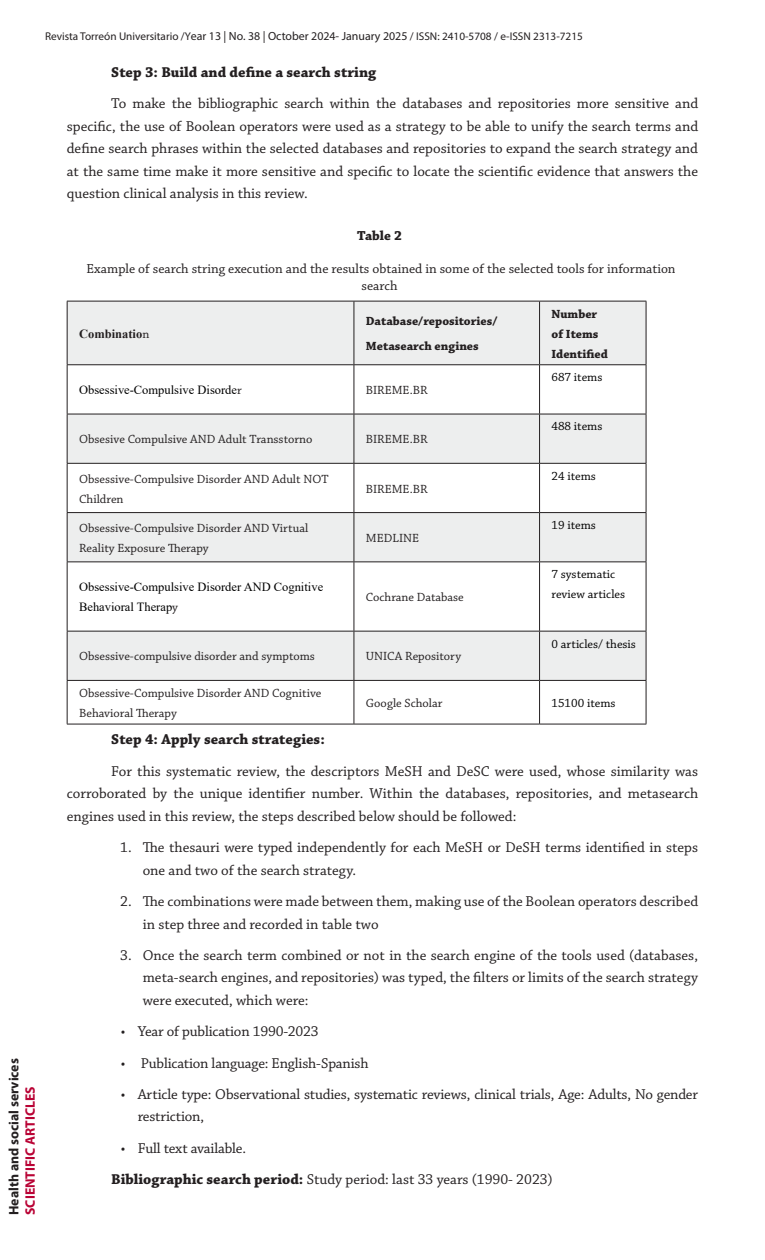
<style>
.page{position:relative;width:765px;height:1260px;background:#fff}
.page>*{position:absolute;margin:0;border:0;box-sizing:border-box;transform-origin:0 0}
.Parrafo_chaparral{font:15px/22.5px "Chaparral Pro";color:#231f20;text-align:justify}
.Parrafo_chaparral-2{font:700 15px "Chaparral Pro";color:#231f20}
.PieTbls{font:13.75px/16.2px "Chaparral Pro";color:#231f20;text-align:center}
.t1{font:700 13.75px "Myriad Pro";color:#231f20}
.t2{font:700 13.75px "Myriad Pro";color:#b90335}
.PieTbls-2{font:700 13.75px "Chaparral Pro";color:#231f20}
.TablasTexto{font:12.5px/20px "Chaparral Pro";color:#231f20}
.TablasTexto-2{font:12.5px/20px "Times New Roman";color:#000}
.TablasTexto-3{font:12.5px/20px "Chaparral Pro";color:#000}
.TablasTexto-4{font:700 12.5px/20px "Chaparral Pro";color:#231f20}
.TablasTexto-5{font:700 12.5px "Times New Roman";color:#231f20}
.EncPagIzq{font:11.25px "Myriad Pro";color:#231f20}
.s1{font-size:11.88px}
.s2{font-family:"Chaparral Pro";font-weight:400}
.s3{font-family:"Chaparral Pro";color:#231f20}
.s4{font-weight:700}
</style>
<div class="page">
<svg style="left:68px;top:302px;width:578px;height:378px;fill:#edeeee"></svg>
<hr style="left:67px;top:301px;width:287px;height:1px;background:#231f20">
<hr style="left:67px;top:301px;width:1px;height:63px;background:#231f20">
<hr style="left:354px;top:301px;width:186px;height:1px;background:#231f20">
<hr style="left:354px;top:301px;width:1px;height:63px;background:#231f20">
<hr style="left:540px;top:301px;width:106px;height:1px;background:#231f20">
<hr style="left:539px;top:301px;width:1px;height:63px;background:#231f20">
<hr style="left:646px;top:301px;width:1px;height:63px;background:#231f20">
<hr style="left:67px;top:364px;width:287px;height:1px;background:#231f20">
<hr style="left:67px;top:365px;width:1px;height:49px;background:#231f20">
<hr style="left:354px;top:364px;width:186px;height:1px;background:#231f20">
<hr style="left:354px;top:365px;width:1px;height:49px;background:#231f20">
<hr style="left:540px;top:364px;width:106px;height:1px;background:#231f20">
<hr style="left:539px;top:365px;width:1px;height:49px;background:#231f20">
<hr style="left:646px;top:365px;width:1px;height:49px;background:#231f20">
<hr style="left:67px;top:414px;width:287px;height:1px;background:#231f20">
<hr style="left:67px;top:414px;width:1px;height:49px;background:#231f20">
<hr style="left:354px;top:414px;width:186px;height:1px;background:#231f20">
<hr style="left:354px;top:414px;width:1px;height:49px;background:#231f20">
<hr style="left:540px;top:414px;width:106px;height:1px;background:#231f20">
<hr style="left:539px;top:414px;width:1px;height:49px;background:#231f20">
<hr style="left:646px;top:414px;width:1px;height:49px;background:#231f20">
<hr style="left:67px;top:463px;width:287px;height:1px;background:#231f20">
<hr style="left:67px;top:464px;width:1px;height:48px;background:#231f20">
<hr style="left:354px;top:463px;width:186px;height:1px;background:#231f20">
<hr style="left:354px;top:464px;width:1px;height:48px;background:#231f20">
<hr style="left:540px;top:463px;width:106px;height:1px;background:#231f20">
<hr style="left:539px;top:464px;width:1px;height:48px;background:#231f20">
<hr style="left:646px;top:464px;width:1px;height:48px;background:#231f20">
<hr style="left:67px;top:512px;width:287px;height:1px;background:#231f20">
<hr style="left:67px;top:513px;width:1px;height:49px;background:#231f20">
<hr style="left:354px;top:512px;width:186px;height:1px;background:#231f20">
<hr style="left:354px;top:513px;width:1px;height:49px;background:#231f20">
<hr style="left:540px;top:512px;width:106px;height:1px;background:#231f20">
<hr style="left:539px;top:513px;width:1px;height:49px;background:#231f20">
<hr style="left:646px;top:513px;width:1px;height:49px;background:#231f20">
<hr style="left:67px;top:562px;width:287px;height:1px;background:#231f20">
<hr style="left:67px;top:562px;width:1px;height:69px;background:#231f20">
<hr style="left:354px;top:562px;width:186px;height:1px;background:#231f20">
<hr style="left:354px;top:562px;width:1px;height:69px;background:#231f20">
<hr style="left:540px;top:562px;width:106px;height:1px;background:#231f20">
<hr style="left:539px;top:562px;width:1px;height:69px;background:#231f20">
<hr style="left:646px;top:562px;width:1px;height:69px;background:#231f20">
<hr style="left:67px;top:631px;width:287px;height:1px;background:#231f20">
<hr style="left:67px;top:631px;width:1px;height:49px;background:#231f20">
<hr style="left:354px;top:631px;width:186px;height:1px;background:#231f20">
<hr style="left:354px;top:631px;width:1px;height:49px;background:#231f20">
<hr style="left:540px;top:631px;width:106px;height:1px;background:#231f20">
<hr style="left:539px;top:631px;width:1px;height:49px;background:#231f20">
<hr style="left:646px;top:631px;width:1px;height:49px;background:#231f20">
<hr style="left:67px;top:680px;width:287px;height:1px;background:#231f20">
<hr style="left:67px;top:681px;width:1px;height:43px;background:#231f20">
<hr style="left:67px;top:724px;width:287px;height:1px;background:#231f20">
<hr style="left:354px;top:680px;width:186px;height:1px;background:#231f20">
<hr style="left:354px;top:681px;width:1px;height:43px;background:#231f20">
<hr style="left:354px;top:724px;width:186px;height:1px;background:#231f20">
<hr style="left:540px;top:680px;width:106px;height:1px;background:#231f20">
<hr style="left:539px;top:681px;width:1px;height:43px;background:#231f20">
<hr style="left:646px;top:681px;width:1px;height:43px;background:#231f20">
<hr style="left:540px;top:724px;width:106px;height:1px;background:#231f20">
<p class="t1" style="left:5px;top:1215px;width:158px;rotate:-90deg">Health and social services</p>
<p class="t2" style="left:21px;top:1215px;width:130px;rotate:-90deg">SCIENTIFIC ARTICLES</p>
<p class="EncPagIzq" style="left:45px;top:29px;width:539px">Revista Torreón Universitario /Y<span class="s1">ear 13 | No. 38 | October 2024- January 2025</span> / ISSN: 2410-5708 / e-ISSN 2313-7215</p>
<p class="Parrafo_chaparral-2" style="left:111px;top:63px;width:267px">Step 3: Build and define a search string</p>
<p class="Parrafo_chaparral" style="left:67px;top:93px;width:633px;text-indent:44px">To make the bibliographic search within the databases and repositories more sensitive and specific, the use of Boolean operators were used as a strategy to be able to unify the search terms and define search phrases within the selected databases and repositories to expand the search strategy and at the same time make it more sensitive and specific to locate the scientific evidence that answers the question clinical analysis in this review.</p>
<p class="PieTbls-2" style="left:357px;top:228px;width:46px">Table 2</p>
<p class="PieTbls" style="left:87px;top:261px;width:591px">Example of search string execution and the results obtained in some of the selected tools for information search</p>
<p class="TablasTexto-5" style="left:79px;top:324px;width:72px">Combinatio<span class="s2">n</span></p>
<p class="TablasTexto-4" style="left:552px;top:304px;width:58px">Number of Items<br>Identified</p>
<p class="TablasTexto-4" style="left:366px;top:311px;width:133px">Database/repositories/</p>
<p class="TablasTexto-4" style="left:366px;top:337px;width:114px">Metasearch engines</p>
<p class="TablasTexto-2" style="left:79px;top:379px;width:164px">Obsessive-Compulsive Disorde<span class="s3">r</span></p>
<p class="TablasTexto" style="left:366px;top:381px;width:63px">BIREME.BR</p>
<p class="TablasTexto" style="left:79px;top:430px;width:235px">Obsesive Compulsive AND Adult Transstorno</p>
<p class="TablasTexto" style="left:366px;top:430px;width:63px">BIREME.BR</p>
<p class="TablasTexto" style="left:79px;top:469px;width:251px">Obsessive-Compulsive Disorder AND Adult NOT<br>Children</p>
<p class="TablasTexto" style="left:366px;top:479px;width:63px">BIREME.BR</p>
<p class="TablasTexto" style="left:79px;top:518px;width:231px">Obsessive-Compulsive Disorder AND Virtual<br>Reality Exposure Therapy</p>
<p class="TablasTexto" style="left:366px;top:528px;width:55px">MEDLINE</p>
<p class="TablasTexto-2" style="left:79px;top:576px;width:246px">Obsessive-Compulsive Disorder AND Cognitive<br>Behavioral Therap<span class="s3">y</span></p>
<p class="TablasTexto" style="left:366px;top:588px;width:99px">Cochrane Database</p>
<p class="TablasTexto" style="left:79px;top:647px;width:237px">Obsessive-compulsive disorder and symptoms</p>
<p class="TablasTexto" style="left:366px;top:647px;width:97px">UNICA Repository</p>
<p class="TablasTexto-3" style="left:552px;top:368px;width:52px">687 items</p>
<p class="TablasTexto-3" style="left:552px;top:417px;width:52px">488 items</p>
<p class="TablasTexto-3" style="left:552px;top:466px;width:46px">24 items</p>
<p class="TablasTexto-3" style="left:552px;top:516px;width:46px">19 items</p>
<p class="TablasTexto-3" style="left:552px;top:565px;width:75px">7 systematic review articles</p>
<p class="TablasTexto-3" style="left:552px;top:634px;width:86px">0 articles/ thesis</p>
<p class="TablasTexto" style="left:79px;top:683px;width:244px">Obsessive-Compulsive Disorder AND Cognitive<br>Behavioral Therapy</p>
<p class="TablasTexto" style="left:366px;top:693px;width:78px">Google Scholar</p>
<p class="TablasTexto-3" style="left:552px;top:693px;width:65px">15100 items</p>
<p class="Parrafo_chaparral-2" style="left:111px;top:731px;width:215px">Step 4: Apply search strategies:</p>
<p class="Parrafo_chaparral" style="left:67px;top:760px;width:633px;text-indent:44px">For this systematic review, the descriptors MeSH and DeSC were used, whose similarity was corroborated by the unique identifier number. Within the databases, repositories, and metasearch engines used in this review, the steps described below should be followed:</p>
<p class="Parrafo_chaparral" style="left:143px;top:837px;width:557px;text-indent:-22px">1. The thesauri were typed independently for each MeSH or DeSH terms identified in steps one and two of the search strategy.</p>
<p class="Parrafo_chaparral" style="left:143px;top:891px;width:557px;text-indent:-22px">2. The combinations were made between them, making use of the Boolean operators described in step three and recorded in table two</p>
<p class="Parrafo_chaparral" style="left:143px;top:945px;width:557px;text-indent:-22px">3. Once the search term combined or not in the search engine of the tools used (databases, meta-search engines, and repositories) was typed, the filters or limits of the search strategy were executed, which were:</p>
<p class="Parrafo_chaparral" style="left:121px;top:1021px;width:200px">• Year of publication 1990-2023</p>
<p class="Parrafo_chaparral" style="left:121px;top:1052px;width:249px">• Publication language: English-Spanish</p>
<p class="Parrafo_chaparral" style="left:138px;top:1084px;width:562px;text-indent:-17px">• Article type: Observational studies, systematic reviews, clinical trials, Age: Adults, No gender restriction,</p>
<p class="Parrafo_chaparral" style="left:121px;top:1137px;width:127px">• Full text available.</p>
<p class="Parrafo_chaparral" style="left:111px;top:1169px;width:443px"><span class="s4">Bibliographic search period:</span> Study period: last 33 years (1990- 2023)</p>
</div>
